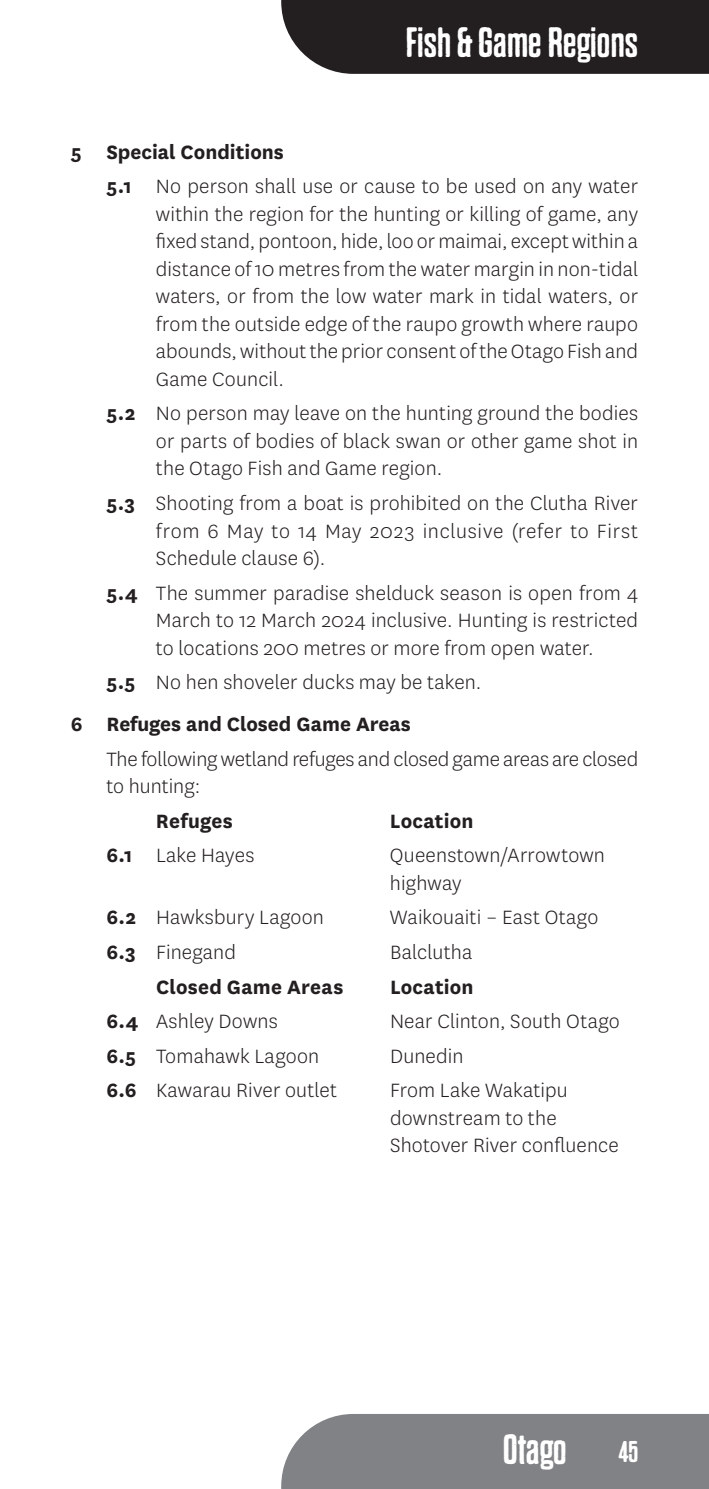
<style>
.page{position:relative;width:709px;height:1489px;background:#fff}
.page>*{position:absolute;margin:0;border:0;box-sizing:border-box;transform-origin:0 0}
.t1{font:42.5px "Dharma Gothic P";color:#fff}
.t2{font:30px "Dharma Gothic P";color:#fff}
.t3{font:300 22.5px/27.5px "National";letter-spacing:.005em;color:#231f20}
.t4{font:700 22.5px/41.8px "National";letter-spacing:.005em;color:#231f20}
.s1{font-weight:700}
.s2{font-weight:300}
</style>
<div class="page">
<div style="left:281px;top:0;width:428px;height:74px;background:#231f20"></div>
<div style="left:281px;top:1414px;width:428px;height:74px;background:#808285"></div>
<h1 class="t1" style="left:406px;top:20px;width:234px">Fish &amp; Game Regions</h1>
<p class="t3" style="left:106px;top:134px;width:533px;line-height:34.5px;text-indent:-35px"><span class="s1">5 Special Conditions<br>5.1</span> No person shall use or cause to be used on any water</p>
<p class="t3" style="left:156px;top:199px;width:483px;text-align:justify">within the region for the hunting or killing of game, any fixed stand, pontoon, hide, loo or maimai, except within a distance of 10 metres from the water margin in non-tidal waters, or from the low water mark in tidal waters, or from the outside edge of the raupo growth where raupo abounds, without the prior consent of the Otago Fish and Game Council.</p>
<p class="t3" style="left:156px;top:399px;width:483px;text-align:justify;text-indent:-50px"><span class="s1">5.2</span> No person may leave on the hunting ground the bodies or parts of bodies of black swan or other game shot in the Otago Fish and Game region.</p>
<p class="t3" style="left:156px;top:488px;width:483px;text-align:justify;text-indent:-50px"><span class="s1">5.3</span> Shooting from a boat is prohibited on the Clutha River from 6 May to 14 May 2023 inclusive (refer to First Schedule clause 6).</p>
<p class="t3" style="left:156px;top:578px;width:483px;text-align:justify;text-indent:-50px"><span class="s1">5.4</span> The summer paradise shelduck season is open from 4<br>March to 12 March 2024 inclusive. Hunting is restricted to locations 200 metres or more from open water.</p>
<p class="t4" style="left:71px;top:660px;width:412px;text-indent:35px">5.5 <span class="s2">No hen shoveler ducks may be taken.<br></span>6 Refuges and Closed Game Areas</p>
<p class="t3" style="left:106px;top:744px;width:533px">The following wetland refuges and closed game areas are closed to hunting:</p>
<p class="t4" style="left:156px;top:798px;width:78px">Refuges</p>
<p class="t4" style="left:390px;top:798px;width:85px">Location</p>
<p class="t3" style="left:106px;top:841px;width:150px"><span class="s1">6.1</span> Lake Hayes</p>
<p class="t3" style="left:390px;top:841px;width:216px">Queenstown/Arrowtown highway</p>
<p class="t3" style="left:106px;top:903px;width:219px"><span class="s1">6.2</span> Hawksbury Lagoon</p>
<p class="t3" style="left:390px;top:903px;width:210px">Waikouaiti – East Otago</p>
<p class="t3" style="left:106px;top:937px;width:131px"><span class="s1">6.3</span> Finegand</p>
<p class="t3" style="left:390px;top:937px;width:84px">Balclutha</p>
<p class="t4" style="left:156px;top:964px;width:189px">Closed Game Areas</p>
<p class="t4" style="left:390px;top:964px;width:85px">Location</p>
<p class="t3" style="left:106px;top:1006px;width:173px"><span class="s1">6.4</span> Ashley Downs</p>
<p class="t3" style="left:390px;top:1006px;width:231px">Near Clinton, South Otago</p>
<p class="t3" style="left:106px;top:1041px;width:214px"><span class="s1">6.5</span> Tomahawk Lagoon</p>
<p class="t3" style="left:390px;top:1041px;width:75px">Dunedin</p>
<p class="t3" style="left:106px;top:1076px;width:232px"><span class="s1">6.6</span> Kawarau River outlet</p>
<p class="t3" style="left:390px;top:1076px;width:230px">From Lake Wakatipu downstream to the<br>Shotover River confluence</p>
<h1 class="t1" style="left:503px;top:1427px;width:66px">Otago</h1>
<h2 class="t2" style="left:619px;top:1435px;width:21px">45</h2>
</div>
